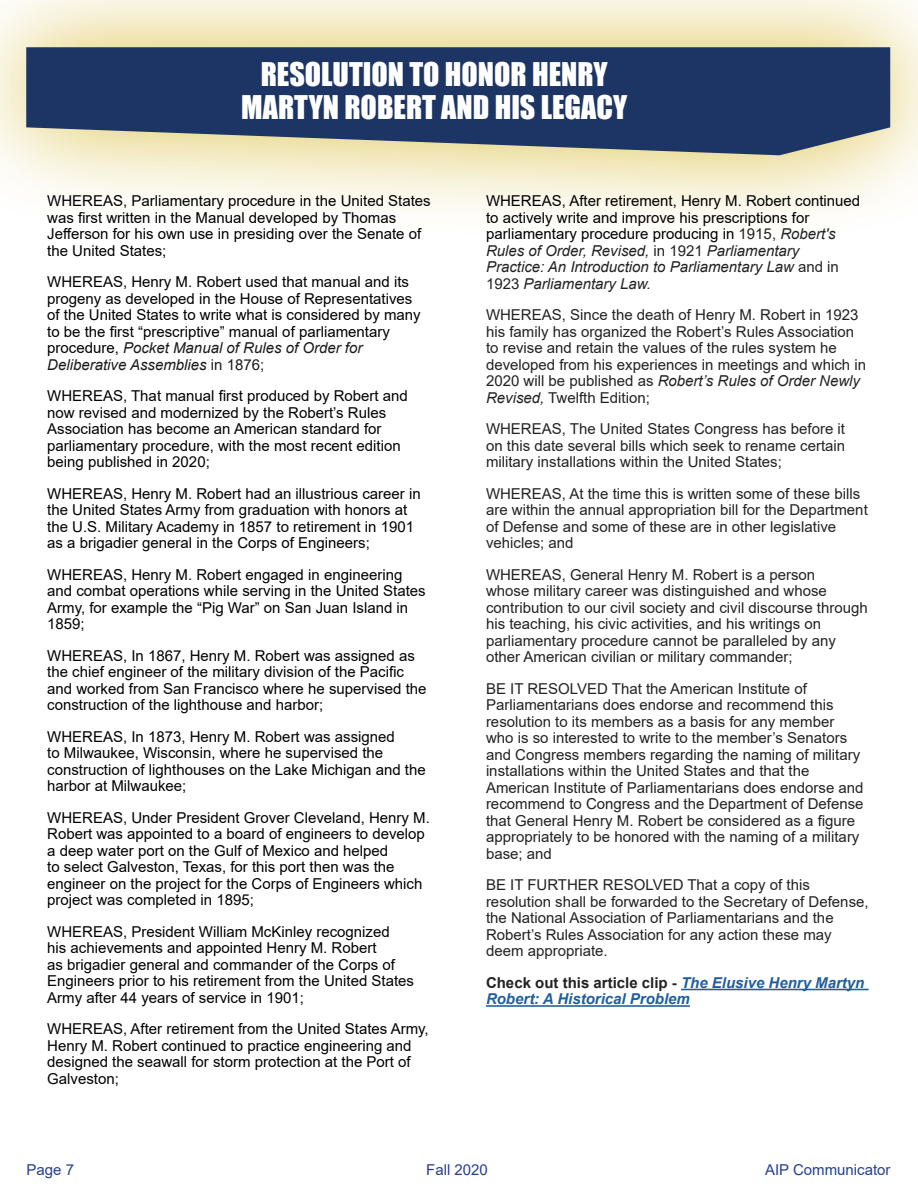
<style>
.page{position:relative;width:918px;height:1188px;background:#fff}
.page>*{position:absolute;margin:0;border:0;box-sizing:border-box;transform-origin:0 0}
.t1{font:30px/32.4px "Impact";color:#fff;text-align:center}
.t2{font:15px/16.5px "Arial";color:#000}
.t3{font:15px/16.5px "Arial";color:#222}
.t4{font:italic 700 15px/16.5px "Arial";color:#215e9e}
.t5{font:15px "Arial";color:#25408f}
.s1{font-style:italic;color:#1a1a1a}
.s2{color:#1a1a1a}
.s3{color:#222}
.s4{font-style:italic;color:#222}
.s5{font-style:italic}
.s6{font-style:normal;color:#222}
</style>
<div class="page">
<div style="left:0;top:0;width:918px;height:248px;background:#d7b729;opacity:.87"></div>
<svg style="left:26px;top:47px;width:864px;height:108px;background:#384b6e"></svg>
<hr style="left:681px;top:989px;width:188px;height:1px;background:#215e9e">
<hr style="left:486px;top:1005px;width:204px;height:2px;background:#215e9e">
<h1 class="t1" style="left:241px;top:58px;width:387px">RESOLUTION TO HONOR HENRY<br>MARTYN ROBERT AND HIS LEGACY</h1>
<p class="t2" style="left:47px;top:193px;width:385px">WHEREAS, Parliamentary procedure in the United States was first written in the Manual developed by Thomas Jefferson for his own use in presiding over the Senate of the United States;</p>
<p class="t2" style="left:47px;top:274px;width:375px">WHEREAS, Henry M. Robert used that manual and its progeny as developed in the House of Representatives of the United States to write what is considered by many to be the first “prescriptive” manual of parliamentary procedure, <span class="s1">Pocket Manual of Rules of Order for Deliberative Assemblies</span> <span class="s2">in 1876;</span></p>
<p class="t2" style="left:47px;top:388px;width:362px">WHEREAS, That manual first produced by Robert and now revised and modernized by the Robert’s Rules Association has become an American standard for parliamentary procedure, with the most recent edition being published in 2020;</p>
<p class="t2" style="left:47px;top:485px;width:375px">WHEREAS, Henry M. Robert had an illustrious career in the United States Army from graduation with honors at the U.S. Military Academy in 1857 to retirement in 1901 as a brigadier general in the Corps of Engineers;</p>
<p class="t2" style="left:47px;top:566px;width:380px">WHEREAS, Henry M. Robert engaged in engineering and combat operations while serving in the United States Army, for example the “Pig War” on San Juan Island in 1859;</p>
<p class="t2" style="left:47px;top:647px;width:381px">WHEREAS, In 1867, Henry M. Robert was assigned as the chief engineer of the military division of the Pacific and worked from San Francisco where he supervised the construction of the lighthouse and harbor;</p>
<p class="t2" style="left:47px;top:728px;width:380px">WHEREAS, In 1873, Henry M. Robert was assigned<br>to Milwaukee, Wisconsin, where he supervised the construction of lighthouses on the Lake Michigan and the harbor at Milwaukee;</p>
<p class="t2" style="left:47px;top:809px;width:384px">WHEREAS, Under President Grover Cleveland, Henry M.<br>Robert was appointed to a board of engineers to develop a deep water port on the Gulf of Mexico and helped<br>to select Galveston, Texas, for this port then was the engineer on the project for the Corps of Engineers which project was completed in 1895;</p>
<p class="t2" style="left:47px;top:923px;width:368px">WHEREAS, President William McKinley recognized<br>his achievements and appointed Henry M. Robert<br>as brigadier general and commander of the Corps of Engineers prior to his retirement from the United States Army after 44 years of service in 1901;</p>
<p class="t2" style="left:47px;top:1021px;width:383px">WHEREAS, After retirement from the United States Army, Henry M. Robert continued to practice engineering and designed the seawall for storm protection at the Port of Galveston;</p>
<p class="t2" style="left:486px;top:193px;width:376px">WHEREAS, After retirement, Henry M. Robert continued to actively write and improve his prescriptions for parliamentary procedure producing in <span class="s3">1915,</span> <span class="s4">Robert's Rules of Order, Revised,</span> <span class="s3">in 1921</span> <span class="s4">Parliamentary Practice: An Introduction to Parliamentary Law</span> <span class="s3">and in 1923</span> <span class="s4">Parliamentary Law.</span></p>
<p class="t3" style="left:486px;top:307px;width:382px">WHEREAS, Since the death of Henry M. Robert in 1923 his family has organized the Robert’s Rules Association to revise and retain the values of the rules system he developed from his experiences in meetings and which in 2020 will be published as <span class="s5">Robert’s Rules of Order Newly Revised,</span> Twelfth Edition;</p>
<p class="t3" style="left:486px;top:421px;width:361px;text-align:justify">WHEREAS, The United States Congress has before it on this date several bills which seek to rename certain military installations within the United States;</p>
<p class="t3" style="left:486px;top:485px;width:383px">WHEREAS, At the time this is written some of these bills are within the annual appropriation bill for the Department of Defense and some of these are in other legislative vehicles; and</p>
<p class="t3" style="left:486px;top:566px;width:383px">WHEREAS, General Henry M. Robert is a person<br>whose military career was distinguished and whose contribution to our civil society and civil discourse through his teaching, his civic activities, and his writings on parliamentary procedure cannot be paralleled by any other American civilian or military commander;</p>
<p class="t3" style="left:486px;top:680px;width:379px">BE IT RESOLVED That the American Institute of Parliamentarians does endorse and recommend this resolution to its members as a basis for any member who is so interested to write to the member’s Senators and Congress members regarding the naming of military installations within the United States and that the American Institute of Parliamentarians does endorse and recommend to Congress and the Department of Defense that General Henry M. Robert be considered as a figure appropriately to be honored with the naming of a military base; and</p>
<p class="t3" style="left:486px;top:877px;width:384px">BE IT FURTHER RESOLVED That a copy of this resolution shall be forwarded to the Secretary of Defense, the National Association of Parliamentarians and the Robert’s Rules Association for any action these may deem appropriate.</p>
<p class="t4" style="left:486px;top:975px;width:380px"><span class="s6">Check out this article clip -</span> The Elusive Henry Martyn<br>Robert: A Historical Problem</p>
<p class="t5" style="left:27px;top:1159px;width:49px">Page 7</p>
<p class="t5" style="left:426px;top:1159px;width:63px">Fall 2020</p>
<p class="t5" style="left:765px;top:1159px;width:127px">AIP Communicator</p>
</div>
